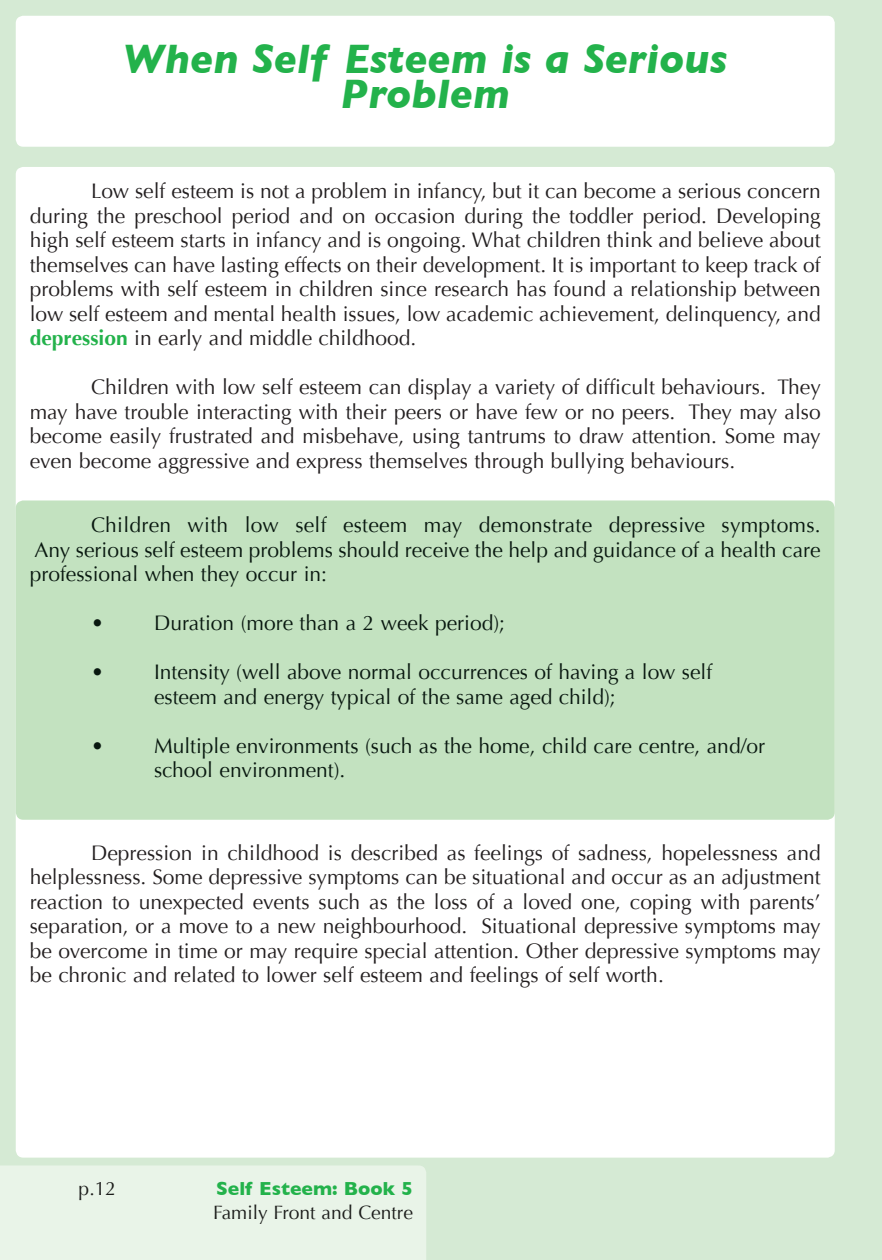
<style>
.page{position:relative;width:882px;height:1260px;background:#d5ead4}
.page>*{position:absolute;margin:0;border:0;box-sizing:border-box;transform-origin:0 0}
.t1{font:italic 700 42px/35px "Gill Sans";color:#23b24b;text-align:center}
.t2{font:21px/24.5px "Optima";color:#231f20;text-align:justify}
.t3{font:21px/24.5px "Optima";color:#091810}
.t4{font:19.25px "Optima";color:#1b1c1a}
.t5{font:700 19.25px "Gill Sans";color:#23b24b}
.s1{font-weight:700;color:#23b24b}
</style>
<div class="page">
<div style="left:0;top:1166px;width:426px;height:94px;background:#e9f4e8"></div>
<div style="left:61px;top:1182px;width:149px;height:19px;background:#e9f4e8"></div>
<div style="left:215px;top:1204px;width:197px;height:20px;background:#e9f4e8"></div>
<div style="left:16px;top:167px;width:819px;height:991px;background:#fff;border-radius:8px"></div>
<div style="left:16px;top:16px;width:819px;height:131px;background:#fff;border-radius:8px"></div>
<div style="left:16px;top:501px;width:819px;height:319px;background:#c3e2c0;border-radius:8px"></div>
<h1 class="t1" style="left:123px;top:41px;width:606px">When Self Esteem is a Serious<br>Problem</h1>
<p class="t2" style="left:30px;top:179px;width:793px;text-indent:61px">Low self esteem is not a problem in infancy, but it can become a serious concern during the preschool period and on occasion during the toddler period. Developing high self esteem starts in infancy and is ongoing. What children think and believe about themselves can have lasting effects on their development. It is important to keep track of problems with self esteem in children since research has found a relationship between low self esteem and mental health issues, low academic achievement, delinquency, and <span class="s1">depression</span> in early and middle childhood.</p>
<p class="t2" style="left:30px;top:375px;width:793px;text-indent:61px">Children with low self esteem can display a variety of difficult behaviours. They may have trouble interacting with their peers or have few or no peers. They may also become easily frustrated and misbehave, using tantrums to draw attention. Some may even become aggressive and express themselves through bullying behaviours.</p>
<p class="t3" style="left:30px;top:513px;width:792px;text-align:justify;text-indent:61px">Children with low self esteem may demonstrate depressive symptoms.<br>Any serious self esteem problems should receive the help and guidance of a health care professional when they occur in:</p>
<p class="t3" style="left:91px;top:611px;width:416px">• Duration (more than a 2 week period);</p>
<p class="t3" style="left:154px;top:660px;width:560px;text-indent:-63px">• Intensity (well above normal occurrences of having a low self esteem and energy typical of the same aged child);</p>
<p class="t3" style="left:154px;top:733px;width:613px;text-indent:-63px">• Multiple environments (such as the home, child care centre, and/or school environment).</p>
<p class="t2" style="left:30px;top:841px;width:793px;text-indent:61px">Depression in childhood is described as feelings of sadness, hopelessness and helplessness. Some depressive symptoms can be situational and occur as an adjustment reaction to unexpected events such as the loss of a loved one, coping with parents’ separation, or a move to a new neighbourhood. Situational depressive symptoms may be overcome in time or may require special attention. Other depressive symptoms may be chronic and related to lower self esteem and feelings of self worth.</p>
<p class="t4" style="left:79px;top:1178px;width:39px">p.12</p>
<p class="t5" style="left:216px;top:1178px;width:198px">Self Esteem: Book 5</p>
<p class="t4" style="left:213px;top:1201px;width:201px">Family Front and Centre</p>
</div>
